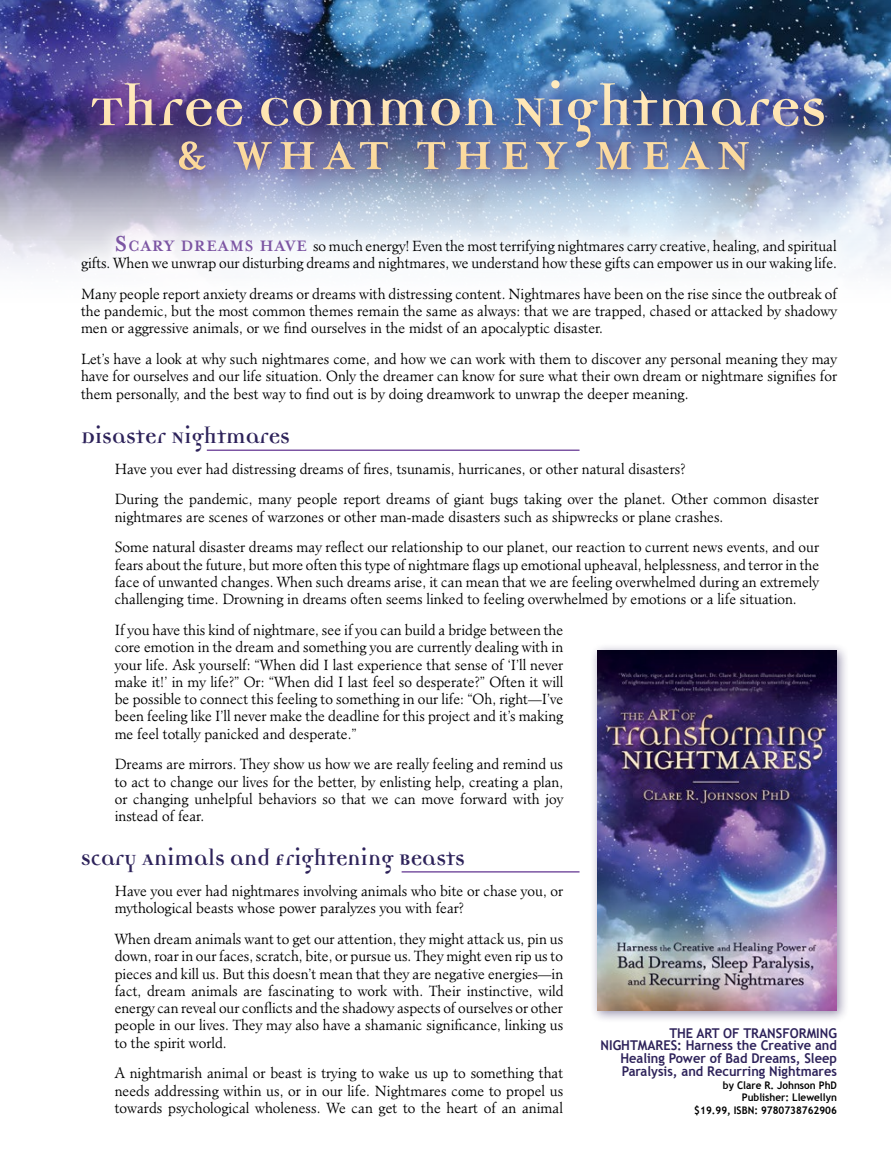
<style>
.page{position:relative;width:891px;height:1175px;background:#fff}
.page>*{position:absolute;margin:0;border:0;box-sizing:border-box;transform-origin:0 0}
.t1{font:700 24.75px "Democratica OT";color:#2d225a;scale:.96 1}
.t2{font:300 14.25px/17.2px "Minister Std";color:#000;text-align:justify;scale:.96 1}
.t3{font:700 13.5px/12.8px "Trebuchet MS";color:#2d225a;text-align:right;scale:.95 1}
.t4{font:700 10.5px/12.8px "Trebuchet MS";color:#000;text-align:right;scale:.95 1}
.s1{font-family:"Mrs Eaves OT";font-weight:700;font-size:24.75px;color:#7c55a3}
.s2{font-family:"Mrs Eaves OT";font-weight:700;font-size:17.4px;color:#7c55a3}
</style>
<div class="page">
<img style="left:0;top:0;width:891px;height:273px">
<div style="left:63px;top:218px;width:792px;height:916px;background:#fff"></div>
<hr style="left:207px;top:449px;width:373px;height:2px;background:#7c55a3">
<hr style="left:402px;top:871px;width:178px;height:1px;background:#7c55a3">
<div style="left:55px;top:44px;width:806px;height:163px;background:#7c55a3;opacity:.4"></div>
<svg style="left:179px;top:141px;width:570px;height:29px;background:#8f8fa5"></svg>
<img style="left:125px;top:80px;width:532px;height:46px">
<div style="left:590px;top:643px;width:260px;height:380px;background:#2d225a;opacity:.5"></div>
<img style="left:597px;top:651px;width:240px;height:360px">
<p class="t2" style="left:81px;top:237px;width:789px;text-align:right"><span class="s1">S</span><span class="s2">CARY DREAMS HAVE</span> so much energy! Even the most terrifying nightmares carry creative, healing, and spiritual<br>gifts. When we unwrap our disturbing dreams and nightmares, we understand how these gifts can empower us in our waking life.</p>
<p class="t2" style="left:81px;top:285px;width:789px">Many people report anxiety dreams or dreams with distressing content. Nightmares have been on the rise since the outbreak of the pandemic, but the most common themes remain the same as always: that we are trapped, chased or attacked by shadowy men or aggressive animals, or we find ourselves in the midst of an apocalyptic disaster.</p>
<p class="t2" style="left:81px;top:350px;width:789px">Let’s have a look at why such nightmares come, and how we can work with them to discover any personal meaning they may have for ourselves and our life situation. Only the dreamer can know for sure what their own dream or nightmare signifies for them personally, and the best way to find out is by doing dreamwork to unwrap the deeper meaning.</p>
<h1 class="t1" style="left:81px;top:424px;width:219px">Disaster Nightmares</h1>
<p class="t2" style="left:115px;top:453px;width:735px;line-height:30.8px">Have you ever had distressing dreams of fires, tsunamis, hurricanes, or other natural disasters?<br>During the pandemic, many people report dreams of giant bugs taking over the planet. Other common disaster</p>
<p class="t2" style="left:115px;top:501px;width:735px;line-height:30.8px">nightmares are scenes of warzones or other man-made disasters such as shipwrecks or plane crashes.<br>Some natural disaster dreams may reflect our relationship to our planet, our reaction to current news events, and our</p>
<p class="t2" style="left:115px;top:556px;width:735px">fears about the future, but more often this type of nightmare flags up emotional upheaval, helplessness, and terror in the face of unwanted changes. When such dreams arise, it can mean that we are feeling overwhelmed during an extremely challenging time. Drowning in dreams often seems linked to feeling overwhelmed by emotions or a life situation.</p>
<p class="t2" style="left:115px;top:621px;width:469px">If you have this kind of nightmare, see if you can build a bridge between the core emotion in the dream and something you are currently dealing with in your life. Ask yourself: “When did I last experience that sense of ‘I’ll never make it!’ in my life?” Or: “When did I last feel so desperate?” Often it will be possible to connect this feeling to something in our life: “Oh, right—I’ve been feeling like I’ll never make the deadline for this project and it’s making me feel totally panicked and desperate.”</p>
<p class="t2" style="left:115px;top:755px;width:469px">Dreams are mirrors. They show us how we are really feeling and remind us to act to change our lives for the better, by enlisting help, creating a plan, or changing unhelpful behaviors so that we can move forward with joy instead of fear.</p>
<h1 class="t1" style="left:81px;top:847px;width:402px">Scary Animals and Frightening Beasts</h1>
<p class="t2" style="left:115px;top:882px;width:469px">Have you ever had nightmares involving animals who bite or chase you, or mythological beasts whose power paralyzes you with fear?</p>
<p class="t2" style="left:115px;top:930px;width:469px">When dream animals want to get our attention, they might attack us, pin us down, roar in our faces, scratch, bite, or pursue us. They might even rip us to pieces and kill us. But this doesn’t mean that they are negative energies—in fact, dream animals are fascinating to work with. Their instinctive, wild energy can reveal our conflicts and the shadowy aspects of ourselves or other people in our lives. They may also have a shamanic significance, linking us to the spirit world.</p>
<p class="t2" style="left:115px;top:1064px;width:469px">A nightmarish animal or beast is trying to wake us up to something that needs addressing within us, or in our life. Nightmares come to propel us towards psychological wholeness. We can get to the heart of an animal</p>
<p class="t3" style="left:601px;top:1026px;width:250px">THE ART OF TRANSFORMING NIGHTMARES: Harness the Creative and Healing Power of Bad Dreams, Sleep Paralysis, and Recurring Nightmares</p>
<p class="t4" style="left:694px;top:1078px;width:152px">by Clare R. Johnson PhD<br>Publisher: Llewellyn<br>$19.99, ISBN: 9780738762906</p>
</div>
